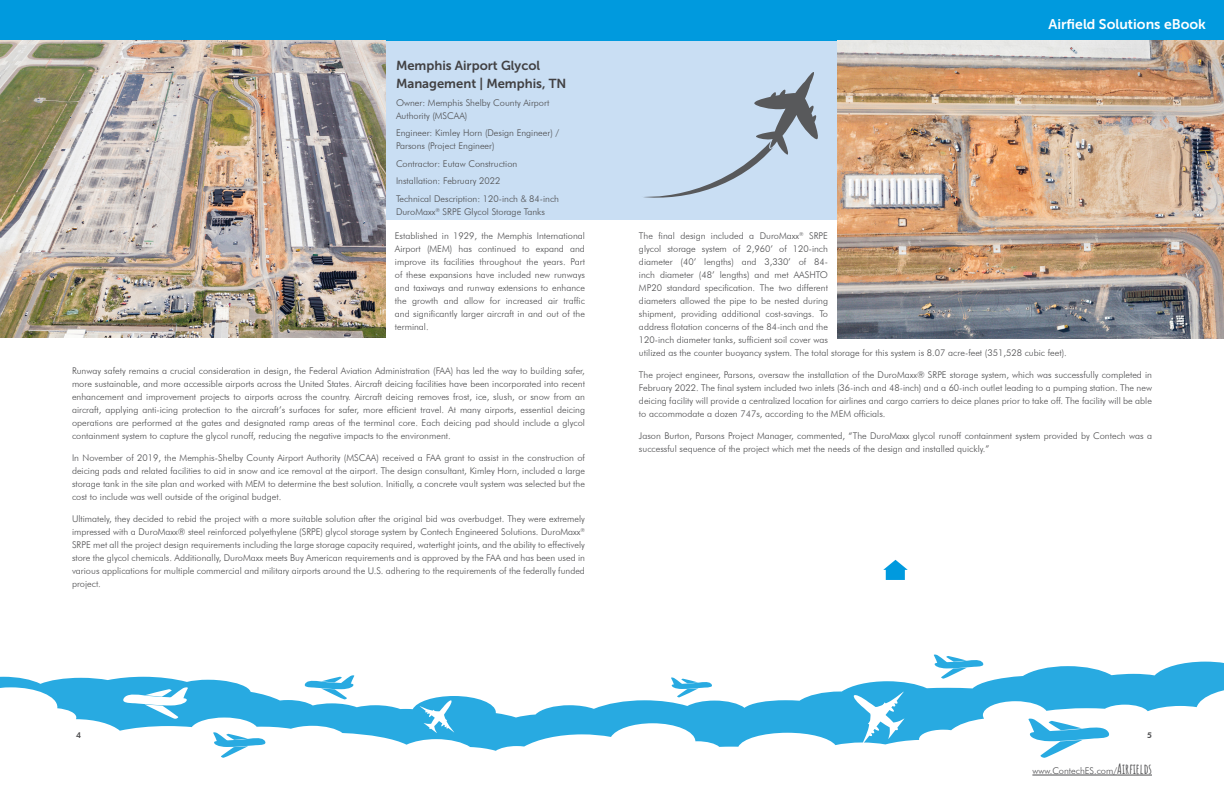
<style>
.page{position:relative;width:1224px;height:792px;background:#fff}
.page>*{position:absolute;margin:0;border:0;box-sizing:border-box;transform-origin:0 0}
.t1{font:14px "Museo Sans 700";color:#fff}
.t2{font:13px/18px "Museo Sans 700";color:#414042}
.t3{font:300 9.2px/13px "Futura BT";color:#4d4d4f}
.t4{font:800 8px "Futura BT";color:#4d4d4f}
.s1{font-family:"Amatic SC";font-weight:700;font-size:14px}
</style>
<div class="page">
<svg style="left:0;top:662px;width:1224px;height:25px"></svg>
<svg style="left:0;top:687px;width:1224px;height:64px"></svg>
<svg style="left:853px;top:690px;width:52px;height:56px"></svg>
<svg style="left:419px;top:700px;width:36px;height:33px"></svg>
<svg style="left:1028px;top:718px;width:83px;height:40px"></svg>
<svg style="left:213px;top:732px;width:54px;height:26px"></svg>
<svg style="left:933px;top:654px;width:51px;height:25px"></svg>
<svg style="left:671px;top:677px;width:42px;height:20px"></svg>
<svg style="left:304px;top:675px;width:51px;height:24px"></svg>
<svg style="left:122px;top:687px;width:66px;height:32px"></svg>
<div style="left:387px;top:40px;width:451px;height:180px;background:#c9def3"></div>
<div style="left:0;top:0;width:1224px;height:40px;background:#009ade"></div>
<hr style="left:1032px;top:775px;width:85px;height:1px;background:#4d4d4f">
<hr style="left:1117px;top:775px;width:35px;height:1px;background:#4d4d4f">
<img style="left:837px;top:40px;width:387px;height:298px">
<svg style="left:643px;top:72px;width:175px;height:126px"></svg>
<img style="left:0;top:40px;width:386px;height:297px">
<svg style="left:883px;top:560px;width:25px;height:20px"></svg>
<h2 class="t2" style="left:396px;top:57px;width:172px">Memphis Airport Glycol<br>Management | Memphis, TN</h2>
<p class="t3" style="left:396px;top:96px;width:155px">Owner: Memphis Shelby County Airport<br>Authority (MSCAA)</p>
<p class="t3" style="left:396px;top:126px;width:165px">Engineer: Kimley Horn (Design Engineer) /<br>Parsons (Project Engineer)</p>
<p class="t3" style="left:396px;top:155px;width:165px;line-height:17.5px">Contractor: Eutaw Construction<br>Installation: February 2022<br>Technical Description: 120-inch &amp; 84-inch</p>
<p class="t3" style="left:396px;top:205px;width:151px">DuroMaxx<sup>®</sup> SRPE Glycol Storage Tanks</p>
<p class="t3" style="left:395px;top:229px;width:192px;text-align:justify">Established in 1929, the Memphis International Airport (MEM) has continued to expand and improve its facilities throughout the years. Part of these expansions have included new runways and taxiways and runway extensions to enhance the growth and allow for increased air traffic and significantly larger aircraft in and out of the terminal.</p>
<p class="t3" style="left:72px;top:364px;width:515px;text-align:justify">Runway safety remains a crucial consideration in design, the Federal Aviation Administration (FAA) has led the way to building safer, more sustainable, and more accessible airports across the United States. Aircraft deicing facilities have been incorporated into recent enhancement and improvement projects to airports across the country. Aircraft deicing removes frost, ice, slush, or snow from an aircraft, applying anti-icing protection to the aircraft’s surfaces for safer, more efficient travel. At many airports, essential deicing operations are performed at the gates and designated ramp areas of the terminal core. Each deicing pad should include a glycol containment system to capture the glycol runoff, reducing the negative impacts to the environment.</p>
<p class="t3" style="left:72px;top:451px;width:515px;text-align:justify">In November of 2019, the Memphis-Shelby County Airport Authority (MSCAA) received a FAA grant to assist in the construction of deicing pads and related facilities to aid in snow and ice removal at the airport. The design consultant, Kimley Horn, included a large storage tank in the site plan and worked with MEM to determine the best solution. Initially, a concrete vault system was selected but the cost to include was well outside of the original budget.</p>
<p class="t3" style="left:72px;top:512px;width:515px;text-align:justify">Ultimately, they decided to rebid the project with a more suitable solution after the original bid was overbudget. They were extremely impressed with a DuroMaxx® steel reinforced polyethylene (SRPE) glycol storage system by Contech Engineered Solutions. DuroMaxx<sup>® </sup>SRPE met all the project design requirements including the large storage capacity required, watertight joints, and the ability to effectively store the glycol chemicals. Additionally, DuroMaxx meets Buy American requirements and is approved by the FAA and has been used in various applications for multiple commercial and military airports around the U.S. adhering to the requirements of the federally funded project.</p>
<h1 class="t1" style="left:1049px;top:16px;width:159px">Airfield Solutions eBook</h1>
<p class="t3" style="left:639px;top:229px;width:429px">The final design included a DuroMaxx<sup>®</sup> SRPE<br>glycol storage system of 2,960’ of 120-inch<br>diameter (40’ lengths) and 3,330’ of 84-<br>inch diameter (48’ lengths) and met AASHTO<br>MP20 standard specification. The two different<br>diameters allowed the pipe to be nested during<br>shipment, providing additional cost-savings. To<br>address flotation concerns of the 84-inch and the<br>120-inch diameter tanks, sufficient soil cover was<br>utilized as the counter buoyancy system. The total storage for this system is 8.07 acre-feet (351,528 cubic feet).</p>
<p class="t3" style="left:639px;top:368px;width:515px;text-align:justify">The project engineer, Parsons, oversaw the installation of the DuroMaxx® SRPE storage system, which was successfully completed in February 2022. The final system included two inlets (36-inch and 48-inch) and a 60-inch outlet leading to a pumping station. The new deicing facility will provide a centralized location for airlines and cargo carriers to deice planes prior to take off. The facility will be able to accommodate a dozen 747s, according to the MEM officials.</p>
<p class="t3" style="left:639px;top:429px;width:515px">Jason Burton, Parsons Project Manager, commented, “The DuroMaxx glycol runoff containment system provided by Contech was a successful sequence of the project which met the needs of the design and installed quickly.”</p>
<p class="t4" style="left:76px;top:730px;width:6px">4</p>
<p class="t4" style="left:1147px;top:730px;width:6px">5</p>
<p class="t3" style="left:1032px;top:764px;width:121px">www.ContechES.com/<span class="s1">Airfields</span></p>
</div>
